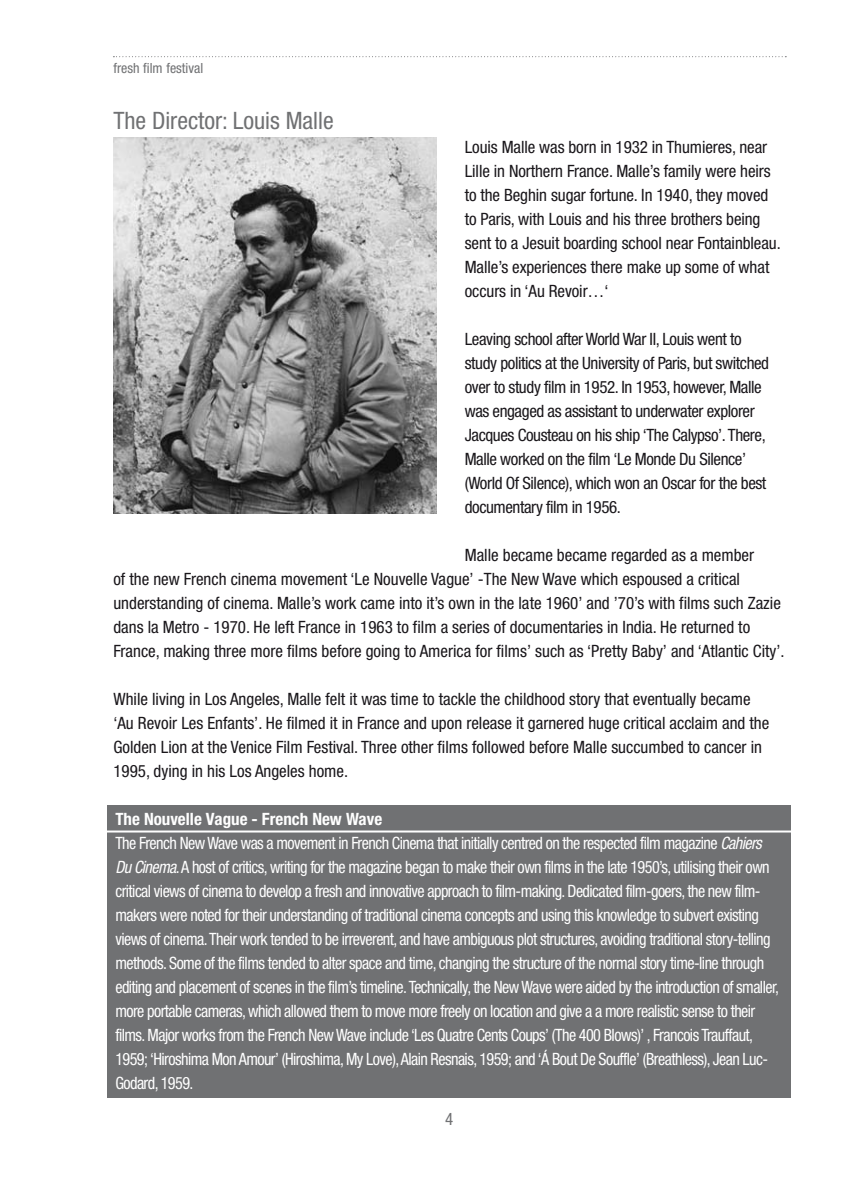
<style>
.page{position:relative;width:842px;height:1191px;background:#fff}
.page>*{position:absolute;margin:0;border:0;box-sizing:border-box;transform-origin:0 0}
.t1{font:condensed 24px "Helvetica Neue LT";color:#707173}
.t2{font:condensed 17px/24px "Helvetica Neue LT";letter-spacing:-.035em;color:#fff;scale:.95 1}
.t3{font:condensed 17px/24px "Helvetica Neue LT";color:#1a171b}
.t4{font:condensed 17px/24px "Helvetica Neue LT";letter-spacing:-.025em;color:#1a171b}
.t5{font:condensed 17px "Helvetica Neue LT";color:#707173}
.t6{font:condensed 14px "Helvetica Neue LT";color:#707173}
.s1{font-weight:700}
.s2{font-style:italic}
</style>
<div class="page">
<svg style="left:113px;top:56px;width:673px;height:1px"></svg>
<div style="left:108px;top:805px;width:683px;height:292px;background:#707173"></div>
<img style="left:113px;top:138px;width:323px;height:376px">
<hr style="left:96px;top:830px;width:698px;height:2px;background:#fff">
<p class="t6" style="left:113px;top:60px;width:91px">fresh film festival</p>
<h1 class="t1" style="left:113px;top:106px;width:222px">The Director: Louis Malle</h1>
<p class="t3" style="left:465px;top:135px;width:317px">Louis Malle was born in 1932 in Thumieres, near Lille in Northern France. Malle’s family were heirs to the Beghin sugar fortune. In 1940, they moved to Paris, with Louis and his three brothers being sent to a Jesuit boarding school near Fontainbleau.<br>Malle’s experiences there make up some of what occurs in ‘Au Revoir…‘</p>
<p class="t4" style="left:465px;top:327px;width:306px">Leaving school after World War II, Louis went to study politics at the University of Paris, but switched over to study film in 1952. In 1953, however, Malle was engaged as assistant to underwater explorer Jacques Cousteau on his ship ‘The Calypso’. There, Malle worked on the film ‘Le Monde Du Silence’ (World Of Silence), which won an Oscar for the best documentary film in 1956.</p>
<p class="t3" style="left:113px;top:543px;width:673px;text-indent:351px">Malle became became regarded as a member<br>of the new French cinema movement ‘Le Nouvelle Vague’ -The New Wave which espoused a critical understanding of cinema. Malle’s work came into it’s own in the late 1960’ and ’70’s with films such Zazie dans la Metro - 1970. He left France in 1963 to film a series of documentaries in India. He returned to France, making three more films before going to America for films’ such as ‘Pretty Baby’ and ‘Atlantic City’.</p>
<p class="t3" style="left:113px;top:687px;width:657px">While living in Los Angeles, Malle felt it was time to tackle the childhood story that eventually became ‘Au Revoir Les Enfants’. He filmed it in France and upon release it garnered huge critical acclaim and the Golden Lion at the Venice Film Festival. Three other films followed before Malle succumbed to cancer in 1995, dying in his Los Angeles home.</p>
<p class="t2" style="left:115px;top:807px;width:700px"><span class="s1">The Nouvelle Vague - French New Wave<br></span>The French New Wave was a movement in French Cinema that initially centred on the respected film magazine <span class="s2">Cahiers Du Cinema</span>. A host of critics, writing for the magazine began to make their own films in the late 1950’s, utilising their own critical views of cinema to develop a fresh and innovative approach to film-making. Dedicated film-goers, the new film&shy;makers were noted for their understanding of traditional cinema concepts and using this knowledge to subvert existing views of cinema. Their work tended to be irreverent, and have ambiguous plot structures, avoiding traditional story-telling methods. Some of the films tended to alter space and time, changing the structure of the normal story time-line through editing and placement of scenes in the film’s timeline. Technically, the New Wave were aided by the introduction of smaller, more portable cameras, which allowed them to move more freely on location and give a a more realistic sense to their films. Major works from the French New Wave include ‘Les Quatre Cents Coups’ (The 400 Blows)’ , Francois Trauffaut, 1959; ‘Hiroshima Mon Amour’ (Hiroshima, My Love), Alain Resnais, 1959; and ‘Á Bout De Souffle’ (Breathless), Jean Luc-Godard, 1959.</p>
<p class="t5" style="left:445px;top:1109px;width:10px">4</p>
</div>
